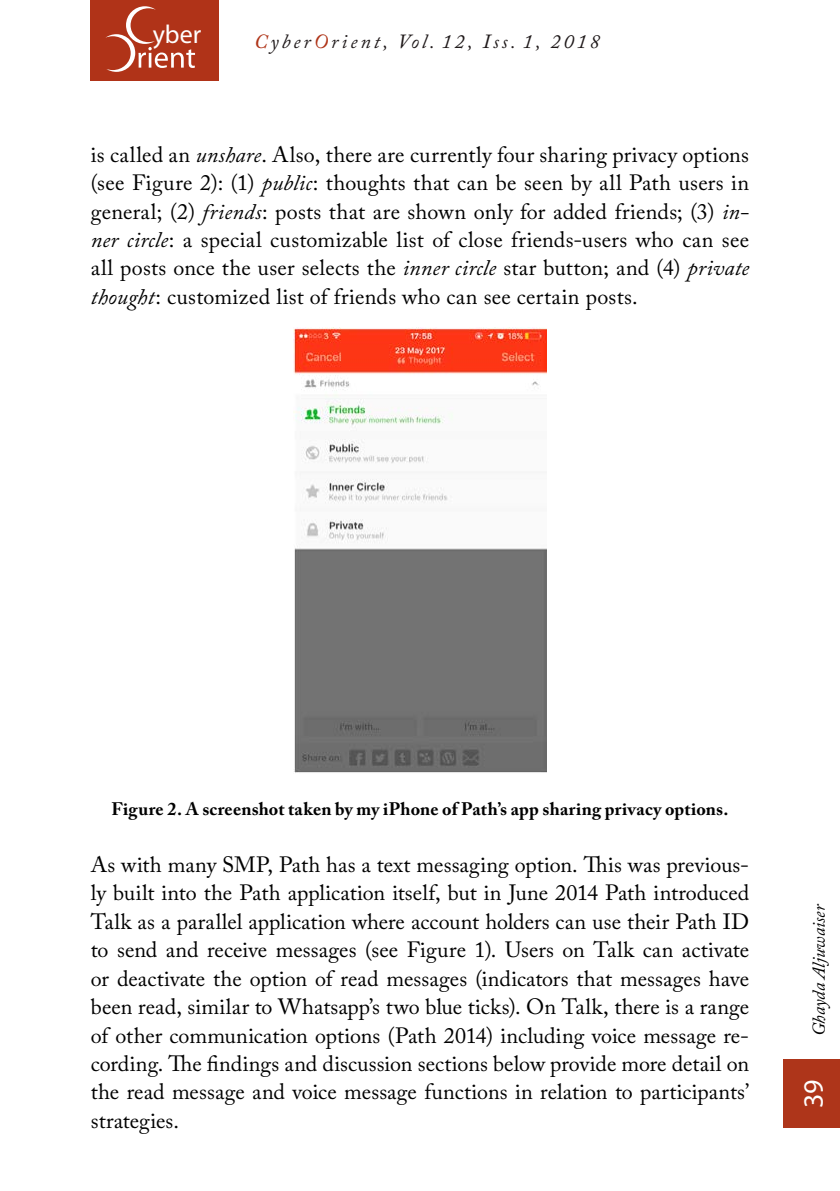
<style>
.page{position:relative;width:840px;height:1191px;background:#fff}
.page>*{position:absolute;margin:0;border:0;box-sizing:border-box;transform-origin:0 0}
.t1{font:28px "Myriad Pro";color:#fff}
.t2{font:26px "Myriad Pro";color:#fff}
.t3{font:22px/28.4px "Adobe Caslon Pro";letter-spacing:.01em;color:#000;text-align:justify}
.t4{font:italic 20px "Adobe Caslon Pro";letter-spacing:.15em;color:#1f191a}
.t5{font:700 18px "Adobe Caslon Pro";letter-spacing:.015em;color:#000}
.t6{font:italic 18px "Adobe Caslon Pro";letter-spacing:.1em;color:#1f191a}
.t7{font:italic 18px "Adobe Caslon Pro";letter-spacing:-.005em;color:#000}
.s1{color:#af3418}
.s2{font-style:italic}
</style>
<div class="page">
<div style="left:782px;top:1059px;width:57px;height:68px;background:#ae351a"></div>
<div style="left:91px;top:0;width:128px;height:80px;background:#b03318"></div>
<svg style="left:105px;top:6px;width:90px;height:66px"></svg>
<img style="left:293px;top:327px;width:253px;height:446px">
<p class="t2" style="left:153px;top:18px;width:50px">yber</p>
<p class="t4" style="left:254px;top:29px;width:347px"><span class="s1">C</span>yber<span class="s1">O</span>rient, Vol. 12, Iss. 1, 2018</p>
<p class="t3" style="left:91px;top:140px;width:659px">is called an <span class="s2">unshare</span>. Also, there are currently four sharing privacy options (see Figure 2): (1) <span class="s2">public</span>: thoughts that can be seen by all Path users in general; (2) <span class="s2">friends</span>: posts that are shown only for added friends; (3) <span class="s2">in&shy;ner circle</span>: a special customizable list of close friends-users who can see all posts once the user selects the <span class="s2">inner circle</span> star button; and (4) <span class="s2">private thought</span>: customized list of friends who can see certain posts.</p>
<p class="t5" style="left:111px;top:798px;width:618px">Figure 2. A screenshot taken by my iPhone of Path’s app sharing privacy options.</p>
<p class="t3" style="left:91px;top:850px;width:659px">As with many SMP, Path has a text messaging option. This was previous&shy;ly built into the Path application itself, but in June 2014 Path introduced Talk as a parallel application where account holders can use their Path ID to send and receive messages (see Figure 1). Users on Talk can activate or deactivate the option of read messages (indicators that messages have been read, similar to Whatsapp’s two blue ticks). On Talk, there is a range of other communication options (Path 2014) including voice message re&shy;cording. The findings and discussion sections below provide more detail on the read message and voice message functions in relation to participants’ strategies.</p>
<p class="t6" style="left:808px;top:1029px;width:160px;rotate:-90deg">Helga Tawil-Souri</p>
<p class="t7" style="left:807px;top:1036px;width:134px;rotate:-90deg">Ghayd Aljuwaiser</p>
<p class="t1" style="left:795px;top:1108px;width:30px;rotate:-90deg">39</p>
</div>
